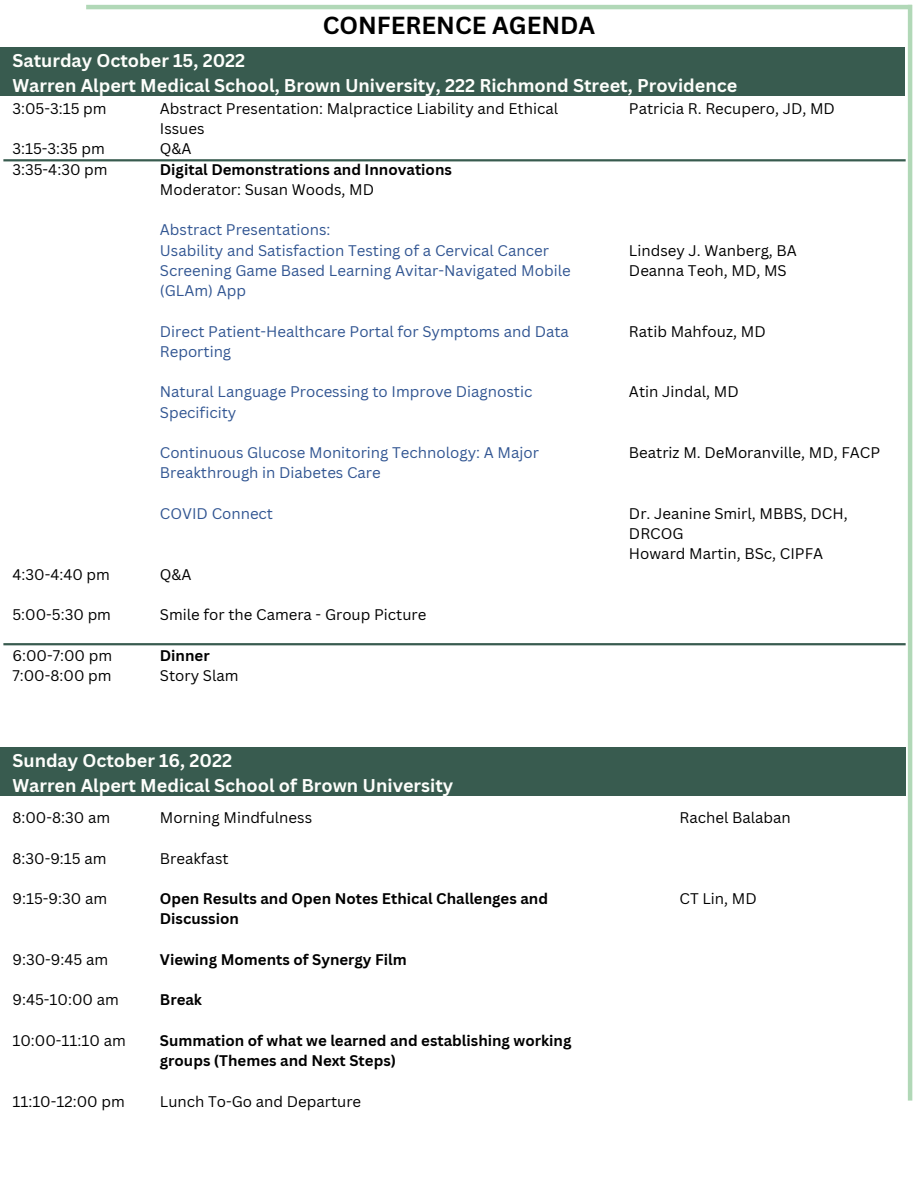
<style>
.page{position:relative;width:918px;height:1188px;background:#fff}
.page>*{position:absolute;margin:0;border:0;box-sizing:border-box;transform-origin:0 0}
.t1{font:700 24px "Canva Sans";color:#000}
.t2{font:700 18px/24.8px "Canva Sans";color:#fdfefb}
.t3{font:15px/20.2px "Canva Sans";color:#000}
.t4{font:15px/20.2px "Canva Sans";color:#315592}
.t5{font:700 15px/20.2px "Canva Sans";color:#000}
</style>
<div class="page">
<hr style="left:86px;top:5px;width:826px;height:4px;background:#b1d8b7">
<hr style="left:908px;top:5px;width:4px;height:1096px;background:#b1d8b7">
<div style="left:0;top:48px;width:905px;height:48px;background:#385b4f"></div>
<hr style="left:3px;top:159px;width:903px;height:2px;background:#385b4f">
<hr style="left:3px;top:643px;width:903px;height:2px;background:#385b4f">
<div style="left:0;top:748px;width:906px;height:48px;background:#385b4f"></div>
<h1 class="t1" style="left:323px;top:8px;width:274px">CONFERENCE AGENDA</h1>
<p class="t2" style="left:12px;top:48px;width:726px">Saturday October 15, 2022<br>Warren Alpert Medical School, Brown University, 222 Richmond Street, Providence</p>
<p class="t3" style="left:629px;top:98px;width:208px">Patricia R. Recupero, JD, MD</p>
<p class="t3" style="left:160px;top:98px;width:400px">Abstract Presentation: Malpractice Liability and Ethical<br>Issues<br>Q&amp;A</p>
<p class="t5" style="left:160px;top:159px;width:294px">Digital Demonstrations and Innovations</p>
<p class="t3" style="left:160px;top:179px;width:216px">Moderator: Susan Woods, MD</p>
<p class="t4" style="left:160px;top:219px;width:412px">Abstract Presentations:<br>Usability and Satisfaction Testing of a Cervical Cancer Screening Game Based Learning Avitar-Navigated Mobile (GLAm) App</p>
<p class="t4" style="left:160px;top:321px;width:411px">Direct Patient-Healthcare Portal for Symptoms and Data<br>Reporting</p>
<p class="t4" style="left:160px;top:381px;width:374px">Natural Language Processing to Improve Diagnostic<br>Specificity</p>
<p class="t4" style="left:160px;top:442px;width:381px">Continuous Glucose Monitoring Technology: A Major<br>Breakthrough in Diabetes Care</p>
<p class="t4" style="left:160px;top:503px;width:115px">COVID Connect</p>
<p class="t3" style="left:12px;top:98px;width:96px">3:05-3:15 pm</p>
<p class="t3" style="left:12px;top:138px;width:97px">3:15-3:35 pm<br>3:35-4:30 pm</p>
<p class="t3" style="left:629px;top:240px;width:169px">Lindsey J. Wanberg, BA<br>Deanna Teoh, MD, MS</p>
<p class="t3" style="left:629px;top:321px;width:138px">Ratib Mahfouz, MD</p>
<p class="t3" style="left:629px;top:381px;width:111px">Atin Jindal, MD</p>
<p class="t3" style="left:629px;top:442px;width:253px">Beatriz M. DeMoranville, MD, FACP</p>
<p class="t3" style="left:629px;top:503px;width:220px">Dr. Jeanine Smirl, MBBS, DCH,<br>DRCOG<br>Howard Martin, BSc, CIPFA</p>
<p class="t3" style="left:12px;top:564px;width:99px">4:30-4:40 pm</p>
<p class="t3" style="left:12px;top:604px;width:100px">5:00-5:30 pm</p>
<p class="t3" style="left:12px;top:645px;width:101px">6:00-7:00 pm<br>7:00-8:00 pm</p>
<p class="t3" style="left:160px;top:564px;width:33px">Q&amp;A</p>
<p class="t3" style="left:160px;top:604px;width:268px">Smile for the Camera - Group Picture</p>
<p class="t5" style="left:160px;top:645px;width:51px">Dinner</p>
<p class="t3" style="left:160px;top:665px;width:80px">Story Slam</p>
<p class="t2" style="left:12px;top:748px;width:442px">Sunday October 16, 2022<br>Warren Alpert Medical School of Brown University</p>
<p class="t3" style="left:12px;top:807px;width:99px">8:00-8:30 am</p>
<p class="t3" style="left:12px;top:848px;width:96px">8:30-9:15 am</p>
<p class="t3" style="left:12px;top:888px;width:96px">9:15-9:30 am</p>
<p class="t3" style="left:12px;top:949px;width:97px">9:30-9:45 am</p>
<p class="t3" style="left:12px;top:989px;width:108px">9:45-10:00 am</p>
<p class="t3" style="left:12px;top:1030px;width:115px">10:00-11:10 am</p>
<p class="t3" style="left:12px;top:1091px;width:114px">11:10-12:00 pm</p>
<p class="t3" style="left:160px;top:807px;width:154px">Morning Mindfulness</p>
<p class="t3" style="left:160px;top:848px;width:70px">Breakfast</p>
<p class="t5" style="left:160px;top:888px;width:390px">Open Results and Open Notes Ethical Challenges and<br>Discussion</p>
<p class="t5" style="left:160px;top:949px;width:248px">Viewing Moments of Synergy Film</p>
<p class="t5" style="left:160px;top:989px;width:44px">Break</p>
<p class="t5" style="left:160px;top:1030px;width:413px">Summation of what we learned and establishing working groups (Themes and Next Steps)</p>
<p class="t3" style="left:160px;top:1091px;width:203px">Lunch To-Go and Departure</p>
<p class="t3" style="left:680px;top:807px;width:113px">Rachel Balaban</p>
<p class="t3" style="left:680px;top:888px;width:79px">CT Lin, MD</p>
</div>
